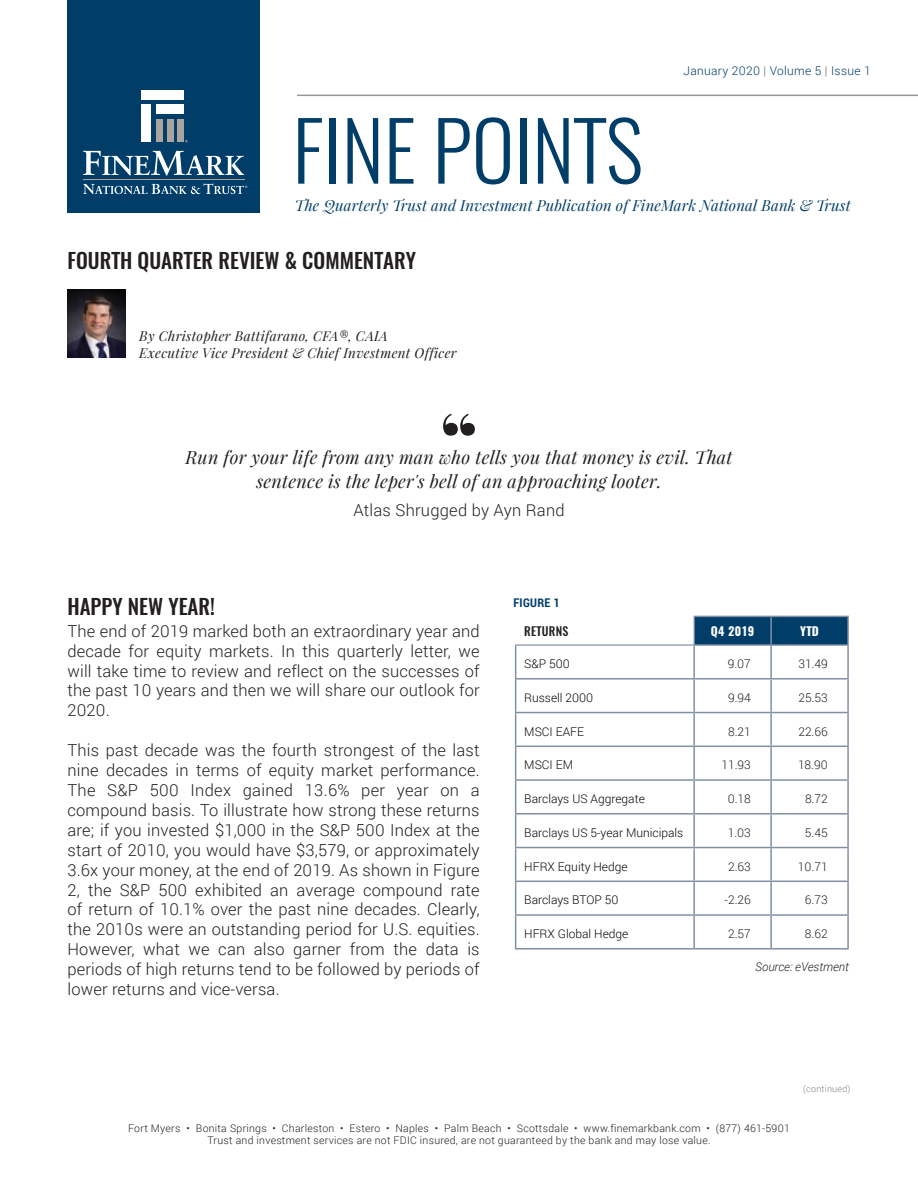
<style>
.page{position:relative;width:918px;height:1188px;background:#fff}
.page>*{position:absolute;margin:0;border:0;box-sizing:border-box;transform-origin:0 0}
.t1{font:300 81px "Oswald";color:#003e69}
.t2{font:500 21px "Oswald";color:#231f20}
.t3{font:italic 18px/23.9px "Playfair Display";letter-spacing:.015em;color:#231f20;text-align:center}
.t4{font:300 16.5px/20px "Roboto";letter-spacing:.01em;color:#231f20;text-align:justify}
.t5{font:italic 15px "Playfair Display";letter-spacing:.01em;color:#003e69}
.t6{font:italic 13.5px/16.2px "Playfair Display";letter-spacing:.025em;color:#231f20}
.t7{font:300 12px "Roboto";color:#040503}
.t8{font:300 12px "Roboto";color:#231f20}
.t9{font:300 12px "Roboto";letter-spacing:.025em;color:#003e69}
.t10{font:italic 300 12px "Roboto";color:#231f20}
.t11{font:700 12px "Oswald";letter-spacing:.02em;color:#fff}
.t12{font:500 12px "Oswald";letter-spacing:.02em;color:#231f20}
.t13{font:700 12px "Roboto Condensed";letter-spacing:.025em;color:#003e69}
.t14{font:300 10.5px/12.6px "Roboto";letter-spacing:.025em;color:#231f20;text-align:center}
.t15{font:300 9px "Roboto";letter-spacing:.025em;color:#808285}
.s1{color:#6a6058}
</style>
<div class="page">
<div style="left:68px;top:0;width:192px;height:213px;background:#003e69"></div>
<hr style="left:297px;top:95px;width:621px;height:1px;background:#949799">
<hr style="left:83px;top:179px;width:161px;height:1px;background:#aba49e">
<div style="left:157px;top:119px;width:6px;height:23px;background:#aba49e"></div>
<div style="left:178px;top:119px;width:6px;height:23px;background:#aba49e"></div>
<div style="left:167px;top:119px;width:6px;height:23px;background:#aba49e"></div>
<svg style="left:83px;top:151px;width:161px;height:25px"></svg>
<svg style="left:83px;top:183px;width:164px;height:11px"></svg>
<div style="left:142px;top:104px;width:9px;height:38px;background:#fff"></div>
<div style="left:142px;top:90px;width:42px;height:9px;background:#fff"></div>
<div style="left:157px;top:104px;width:27px;height:10px;background:#fff"></div>
<img style="left:68px;top:290px;width:58px;height:68px">
<hr style="left:771px;top:616px;width:78px;height:1px;background:#8191a4">
<hr style="left:847px;top:617px;width:2px;height:27px;background:#8191a4">
<hr style="left:695px;top:644px;width:76px;height:2px;background:#8191a4">
<hr style="left:693px;top:646px;width:2px;height:32px;background:#8191a4">
<hr style="left:771px;top:644px;width:78px;height:2px;background:#8191a4">
<hr style="left:770px;top:646px;width:2px;height:32px;background:#8191a4">
<hr style="left:694px;top:678px;width:77px;height:2px;background:#8191a4">
<hr style="left:693px;top:680px;width:2px;height:32px;background:#8191a4">
<hr style="left:771px;top:678px;width:78px;height:2px;background:#8191a4">
<hr style="left:770px;top:680px;width:2px;height:32px;background:#8191a4">
<hr style="left:694px;top:712px;width:77px;height:1px;background:#8191a4">
<hr style="left:693px;top:713px;width:2px;height:33px;background:#8191a4">
<hr style="left:771px;top:712px;width:78px;height:1px;background:#8191a4">
<hr style="left:770px;top:713px;width:2px;height:33px;background:#8191a4">
<hr style="left:694px;top:746px;width:77px;height:1px;background:#8191a4">
<hr style="left:693px;top:747px;width:2px;height:32px;background:#8191a4">
<hr style="left:771px;top:746px;width:78px;height:1px;background:#8191a4">
<hr style="left:770px;top:747px;width:2px;height:32px;background:#8191a4">
<hr style="left:694px;top:779px;width:77px;height:2px;background:#8191a4">
<hr style="left:693px;top:781px;width:2px;height:32px;background:#8191a4">
<hr style="left:771px;top:779px;width:78px;height:2px;background:#8191a4">
<hr style="left:770px;top:781px;width:2px;height:32px;background:#8191a4">
<hr style="left:694px;top:813px;width:77px;height:2px;background:#8191a4">
<hr style="left:693px;top:815px;width:2px;height:32px;background:#8191a4">
<hr style="left:771px;top:813px;width:78px;height:2px;background:#8191a4">
<hr style="left:770px;top:815px;width:2px;height:32px;background:#8191a4">
<hr style="left:694px;top:847px;width:77px;height:1px;background:#8191a4">
<hr style="left:693px;top:848px;width:2px;height:33px;background:#8191a4">
<hr style="left:771px;top:847px;width:78px;height:1px;background:#8191a4">
<hr style="left:770px;top:848px;width:2px;height:33px;background:#8191a4">
<hr style="left:694px;top:881px;width:77px;height:1px;background:#8191a4">
<hr style="left:693px;top:882px;width:2px;height:32px;background:#8191a4">
<hr style="left:771px;top:881px;width:78px;height:1px;background:#8191a4">
<hr style="left:770px;top:882px;width:2px;height:32px;background:#8191a4">
<hr style="left:694px;top:914px;width:77px;height:2px;background:#8191a4">
<hr style="left:693px;top:916px;width:2px;height:32px;background:#8191a4">
<hr style="left:771px;top:914px;width:78px;height:2px;background:#8191a4">
<hr style="left:770px;top:916px;width:2px;height:32px;background:#8191a4">
<hr style="left:515px;top:948px;width:179px;height:2px;background:#8191a4">
<hr style="left:694px;top:948px;width:77px;height:2px;background:#8191a4">
<hr style="left:771px;top:948px;width:78px;height:2px;background:#8191a4">
<hr style="left:515px;top:646px;width:1px;height:32px;background:#8191a4">
<hr style="left:847px;top:646px;width:2px;height:32px;background:#8191a4">
<hr style="left:515px;top:678px;width:179px;height:2px;background:#8191a4">
<hr style="left:515px;top:680px;width:1px;height:32px;background:#8191a4">
<hr style="left:847px;top:680px;width:2px;height:32px;background:#8191a4">
<hr style="left:515px;top:712px;width:179px;height:1px;background:#8191a4">
<hr style="left:515px;top:713px;width:1px;height:33px;background:#8191a4">
<hr style="left:847px;top:713px;width:2px;height:33px;background:#8191a4">
<hr style="left:515px;top:746px;width:179px;height:1px;background:#8191a4">
<hr style="left:515px;top:747px;width:1px;height:32px;background:#8191a4">
<hr style="left:847px;top:747px;width:2px;height:32px;background:#8191a4">
<hr style="left:515px;top:779px;width:179px;height:2px;background:#8191a4">
<hr style="left:515px;top:781px;width:1px;height:32px;background:#8191a4">
<hr style="left:847px;top:781px;width:2px;height:32px;background:#8191a4">
<hr style="left:515px;top:813px;width:179px;height:2px;background:#8191a4">
<hr style="left:515px;top:815px;width:1px;height:32px;background:#8191a4">
<hr style="left:847px;top:815px;width:2px;height:32px;background:#8191a4">
<hr style="left:515px;top:847px;width:179px;height:1px;background:#8191a4">
<hr style="left:515px;top:848px;width:1px;height:33px;background:#8191a4">
<hr style="left:847px;top:848px;width:2px;height:33px;background:#8191a4">
<hr style="left:515px;top:881px;width:179px;height:1px;background:#8191a4">
<hr style="left:515px;top:882px;width:1px;height:32px;background:#8191a4">
<hr style="left:847px;top:882px;width:2px;height:32px;background:#8191a4">
<hr style="left:515px;top:914px;width:179px;height:2px;background:#8191a4">
<hr style="left:515px;top:916px;width:1px;height:32px;background:#8191a4">
<hr style="left:847px;top:916px;width:2px;height:32px;background:#8191a4">
<svg style="left:694px;top:616px;width:154px;height:29px;background:#0a446d"></svg>
<hr style="left:515px;top:644px;width:180px;height:2px;background:#8191a4">
<svg style="left:443px;top:414px;width:32px;height:22px"></svg>
<h1 class="t1" style="left:293px;top:108px;width:352px">FINE POINTS</h1>
<p class="t9" style="left:684px;top:66px;width:189px">January 2020 <span class="s1">|</span> Volume 5 <span class="s1">|</span> Issue 1</p>
<p class="t5" style="left:295px;top:199px;width:558px">The Quarterly Trust and Investment Publication of FineMark National Bank &amp; Trust</p>
<p class="t2" style="left:68px;top:252px;width:350px">FOURTH QUARTER REVIEW &amp; COMMENTARY</p>
<p class="t6" style="left:139px;top:329px;width:319px">By Christopher Battifarano, CFA®, CAIA<br>Executive Vice President &amp; Chief Investment Officer</p>
<p class="t3" style="left:185px;top:446px;width:549px">Run for your life from any man who tells you that money is evil. That sentence is the leper's bell of an approaching looter.</p>
<p class="t4" style="left:353px;top:501px;width:213px">Atlas Shrugged by Ayn Rand</p>
<p class="t2" style="left:68px;top:598px;width:149px">HAPPY NEW YEAR!</p>
<p class="t4" style="left:68px;top:622px;width:414px">The end of 2019 marked both an extraordinary year and decade for equity markets. In this quarterly letter, we will take time to review and reflect on the successes of the past 10 years and then we will share our outlook for 2020.</p>
<p class="t4" style="left:68px;top:742px;width:414px">This past decade was the fourth strongest of the last nine decades in terms of equity market performance.<br>The S&amp;P 500 Index gained 13.6% per year on a compound basis. To illustrate how strong these returns are; if you invested $1,000 in the S&amp;P 500 Index at the start of 2010, you would have $3,579, or approximately 3.6x your money, at the end of 2019. As shown in Figure 2, the S&amp;P 500 exhibited an average compound rate of return of 10.1% over the past nine decades. Clearly, the 2010s were an outstanding period for U.S. equities.<br>However, what we can also garner from the data is periods of high returns tend to be followed by periods of lower returns and vice-versa.</p>
<p class="t13" style="left:513px;top:598px;width:48px">FIGURE 1</p>
<p class="t12" style="left:524px;top:626px;width:46px">RETURNS</p>
<p class="t11" style="left:711px;top:626px;width:45px">Q4 2019</p>
<p class="t11" style="left:800px;top:626px;width:20px">YTD</p>
<p class="t7" style="left:524px;top:658px;width:47px">S&amp;P 500</p>
<p class="t8" style="left:728px;top:658px;width:25px">9.07</p>
<p class="t8" style="left:798px;top:658px;width:31px">31.49</p>
<p class="t7" style="left:524px;top:692px;width:70px">Russell 2000</p>
<p class="t8" style="left:728px;top:692px;width:24px">9.94</p>
<p class="t8" style="left:798px;top:692px;width:31px">25.53</p>
<p class="t7" style="left:524px;top:726px;width:61px">MSCI EAFE</p>
<p class="t8" style="left:728px;top:726px;width:24px">8.21</p>
<p class="t8" style="left:798px;top:726px;width:31px">22.66</p>
<p class="t7" style="left:524px;top:760px;width:50px">MSCI EM</p>
<p class="t8" style="left:721px;top:760px;width:31px">11.93</p>
<p class="t8" style="left:798px;top:760px;width:31px">18.90</p>
<p class="t7" style="left:524px;top:793px;width:122px">Barclays US Aggregate</p>
<p class="t8" style="left:728px;top:793px;width:25px">0.18</p>
<p class="t8" style="left:805px;top:793px;width:24px">8.72</p>
<p class="t7" style="left:524px;top:827px;width:161px">Barclays US 5-year Municipals</p>
<p class="t8" style="left:728px;top:827px;width:25px">1.03</p>
<p class="t8" style="left:805px;top:827px;width:24px">5.45</p>
<p class="t7" style="left:524px;top:861px;width:105px">HFRX Equity Hedge</p>
<p class="t8" style="left:728px;top:861px;width:24px">2.63</p>
<p class="t8" style="left:798px;top:861px;width:31px">10.71</p>
<p class="t7" style="left:524px;top:895px;width:96px">Barclays BTOP 50</p>
<p class="t8" style="left:725px;top:895px;width:28px">-2.26</p>
<p class="t8" style="left:805px;top:895px;width:24px">6.73</p>
<p class="t7" style="left:524px;top:928px;width:106px">HFRX Global Hedge</p>
<p class="t8" style="left:728px;top:928px;width:24px">2.57</p>
<p class="t8" style="left:805px;top:928px;width:24px">8.62</p>
<p class="t10" style="left:755px;top:961px;width:95px">Source: eVestment</p>
<p class="t15" style="left:803px;top:1085px;width:49px">(continued)</p>
<p class="t14" style="left:128px;top:1122px;width:663px">Fort Myers • Bonita Springs • Charleston • Estero • Naples • Palm Beach • Scottsdale • www.finemarkbank.com • (877) 461-5901<br>Trust and investment services are not FDIC insured, are not guaranteed by the bank and may lose value.</p>
</div>
